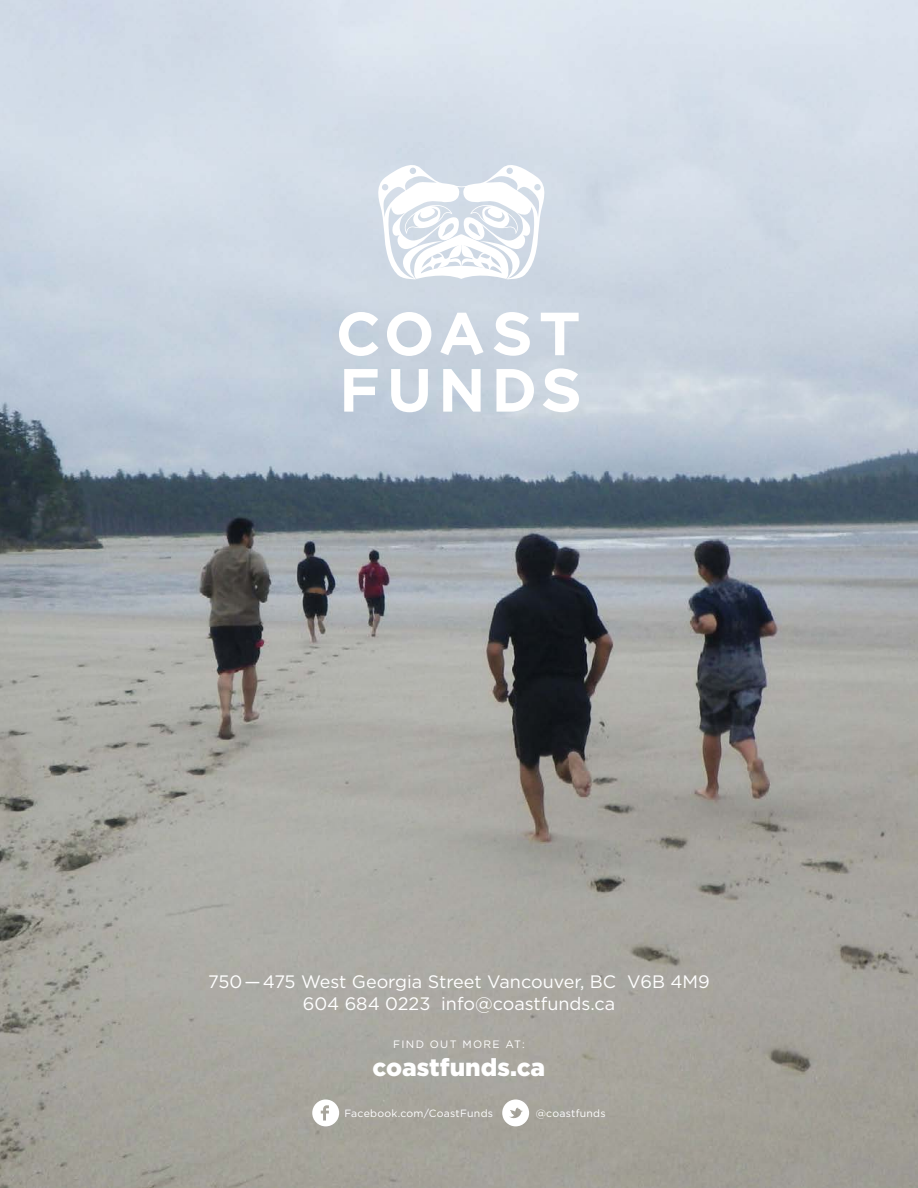
<style>
.page{position:relative;width:918px;height:1188px;background:#fff}
.page>*{position:absolute;margin:0;border:0;box-sizing:border-box;transform-origin:0 0}
.t1{font:900 24.45px "Gotham";color:#fff}
.t2{font:18px "Gotham";color:#fff}
.t3{font:10.65px "Gotham";letter-spacing:.12em;color:#fff}
.t4{font:10.5px "Gotham";letter-spacing:.025em;color:#fff}
</style>
<div class="page">
<img style="left:0;top:0;width:918px;height:1188px">
<svg style="left:373px;top:160px;width:177px;height:120px"></svg>
<svg style="left:344px;top:369px;width:34px;height:43px"></svg>
<svg style="left:391px;top:369px;width:37px;height:43px"></svg>
<svg style="left:443px;top:369px;width:38px;height:43px"></svg>
<svg style="left:496px;top:369px;width:38px;height:43px"></svg>
<svg style="left:543px;top:368px;width:36px;height:44px"></svg>
<svg style="left:339px;top:312px;width:40px;height:44px"></svg>
<svg style="left:387px;top:312px;width:44px;height:44px"></svg>
<svg style="left:494px;top:312px;width:36px;height:44px"></svg>
<svg style="left:541px;top:313px;width:38px;height:42px"></svg>
<svg style="left:440px;top:313px;width:44px;height:42px"></svg>
<svg style="left:312px;top:1099px;width:27px;height:27px"></svg>
<svg style="left:502px;top:1099px;width:27px;height:27px"></svg>
<p class="t2" style="left:208px;top:971px;width:503px">750—475 West Georgia Street Vancouver, BC V6B 4M9</p>
<p class="t2" style="left:303px;top:994px;width:314px">604 684 0223 info@coastfunds.ca</p>
<p class="t3" style="left:393px;top:1038px;width:133px">FIND OUT MORE AT:</p>
<p class="t1" style="left:373px;top:1053px;width:174px">coastfunds.ca</p>
<p class="t4" style="left:344px;top:1107px;width:150px">Facebook.com/CoastFunds</p>
<p class="t4" style="left:536px;top:1107px;width:71px">@coastfunds</p>
</div>
